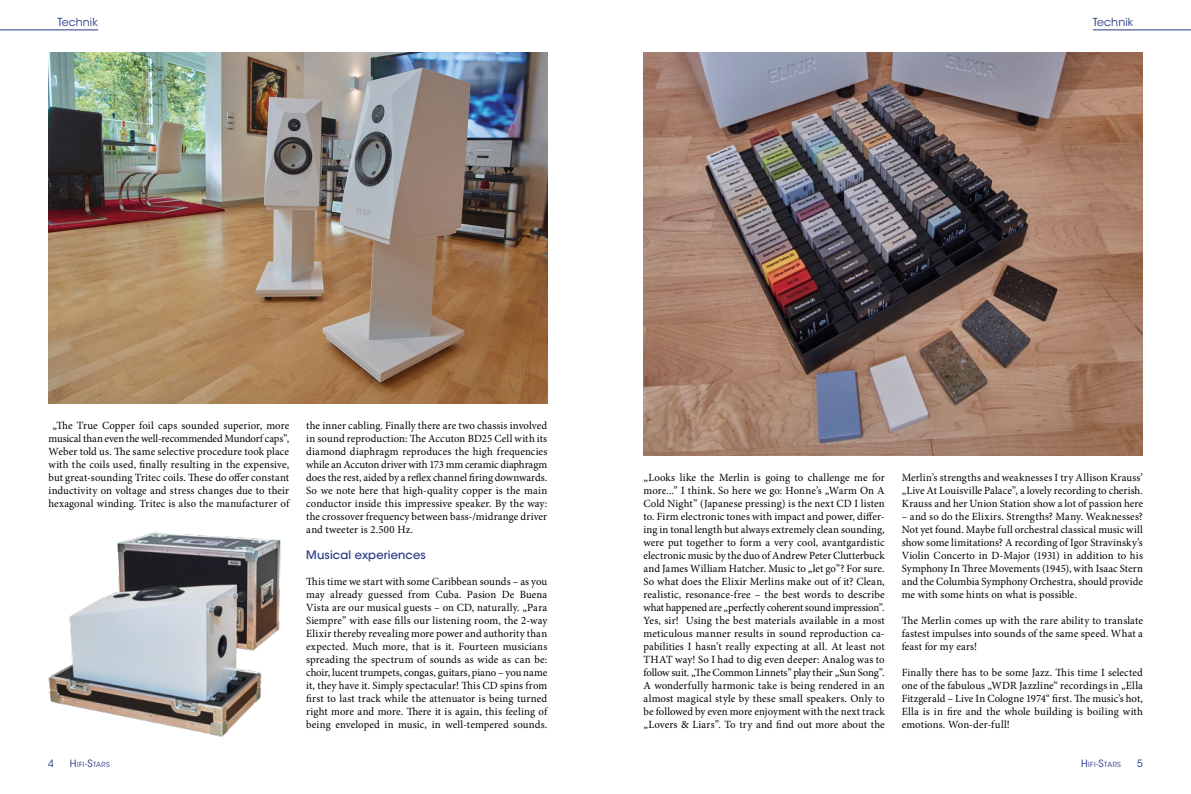
<style>
.page{position:relative;width:1191px;height:794px;background:#fff}
.page>*{position:absolute;margin:0;border:0;box-sizing:border-box;transform-origin:0 0}
.t1{font:500 11.5px "ITC Avant Garde Std";letter-spacing:.01em;color:#263685}
.t2{font:11px/13px "Minion Pro";letter-spacing:.01em;color:#000;text-align:justify}
.t3{font:11px "ITC Avant Garde Std";letter-spacing:.01em;color:#263685}
.t4{font:10px "ITC Avant Garde Std";color:#263685}
.t5{font:7px "ITC Avant Garde Std";letter-spacing:.055em;color:#263685}
.s1{font-size:10px}
.s2{font-size:8px}
</style>
<div class="page">
<img style="left:48px;top:532px;width:233px;height:205px">
<img style="left:49px;top:52px;width:498px;height:351px">
<img style="left:643px;top:52px;width:500px;height:403px">
<hr style="left:0;top:29px;width:98px;height:1px;background:#263685">
<hr style="left:1093px;top:29px;width:98px;height:1px;background:#263685">
<p class="t3" style="left:57px;top:15px;width:42px">Technik</p>
<p class="t3" style="left:1093px;top:15px;width:42px">Technik</p>
<p class="t2" style="left:49px;top:419px;width:242px;text-align:center">„The True Copper foil caps sounded superior, more musical than even the well-recommended Mundorf caps”, Weber told us. The same selective procedure took place with the coils used, finally resulting in the expensive, but great-sounding Tritec coils. These do offer constant inductivity on voltage and stress changes due to their hexagonal winding. Tritec is also the manufacturer of</p>
<p class="t2" style="left:306px;top:419px;width:242px">the inner cabling. Finally there are two chassis involved in sound reproduction: The Accuton BD25 Cell with its diamond diaphragm reproduces the high frequencies while an Accuton driver with 173 mm ceramic diaphragm does the rest, aided by a reflex channel firing downwards.<br>So we note here that high-quality copper is the main conductor inside this impressive speaker. By the way: the crossover frequency between bass-/midrange driver and tweeter is 2.500 Hz.</p>
<p class="t1" style="left:306px;top:548px;width:121px">Musical experiences</p>
<p class="t2" style="left:306px;top:575px;width:242px">This time we start with some Caribbean sounds – as you may already guessed from Cuba. Pasion De Buena Vista are our musical guests – on CD, naturally. „Para Siempre” with ease fills our listening room, the 2-way Elixir thereby revealing more power and authority than expected. Much more, that is it. Fourteen musicians spreading the spectrum of sounds as wide as can be: choir, lucent trumpets, congas, guitars, piano – you name it, they have it. Simply spectacular! This CD spins from first to last track while the attenuator is being turned right more and more. There it is again, this feeling of being enveloped in music, in well-tempered sounds.</p>
<p class="t2" style="left:643px;top:471px;width:243px">„Looks like the Merlin is going to challenge me for more...” I think. So here we go: Honne’s „Warm On A Cold Night” (Japanese pressing) is the next CD I listen to. Firm electronic tones with impact and power, differ&shy;ing in tonal length but always extremely clean sounding, were put together to form a very cool, avantgardistic electronic music by the duo of Andrew Peter Clutterbuck and James William Hatcher. Music to „let go”? For sure.<br>So what does the Elixir Merlins make out of it? Clean, realistic, resonance-free – the best words to describe what happened are „perfectly coherent sound impression”.<br>Yes, sir! Using the best materials available in a most meticulous manner results in sound reproduction ca&shy;pabilities I hasn’t really expecting at all. At least not THAT way! So I had to dig even deeper: Analog was to follow suit. „The Common Linnets” play their „Sun Song”.<br>A wonderfully harmonic take is being rendered in an almost magical style by these small speakers. Only to be followed by even more enjoyment with the next track „Lovers &amp; Liars”. To try and find out more about the</p>
<p class="t2" style="left:901px;top:471px;width:243px">Merlin’s strengths and weaknesses I try Allison Krauss’ „Live At Louisville Palace”, a lovely recording to cherish.<br>Krauss and her Union Station show a lot of passion here</p>
<p class="t2" style="left:901px;top:510px;width:243px">– and so do the Elixirs. Strengths? Many. Weaknesses?<br>Not yet found. Maybe full orchestral classical music will show some limitations? A recording of Igor Stravinsky’s Violin Concerto in D-Major (1931) in addition to his Symphony In Three Movements (1945), with Isaac Stern and the Columbia Symphony Orchestra, should provide me with some hints on what is possible.</p>
<p class="t2" style="left:901px;top:614px;width:243px">The Merlin comes up with the rare ability to translate fastest impulses into sounds of the same speed. What a feast for my ears!</p>
<p class="t2" style="left:901px;top:666px;width:243px">Finally there has to be some Jazz. This time I selected one of the fabulous „WDR Jazzline“ recordings in „Ella Fitzgerald – Live In Cologne 1974“ first. The music’s hot, Ella is in fire and the whole building is boiling with emotions. Won-der-full!</p>
<p class="t5" style="left:70px;top:760px;width:41px"><span class="s1">H</span>IFI<span class="s2">-</span><span class="s1">S</span>TARS</p>
<p class="t5" style="left:1081px;top:760px;width:41px"><span class="s1">H</span>IFI<span class="s2">-</span><span class="s1">S</span>TARS</p>
<p class="t4" style="left:48px;top:757px;width:7px">4</p>
<p class="t4" style="left:1137px;top:757px;width:7px">5</p>
</div>
